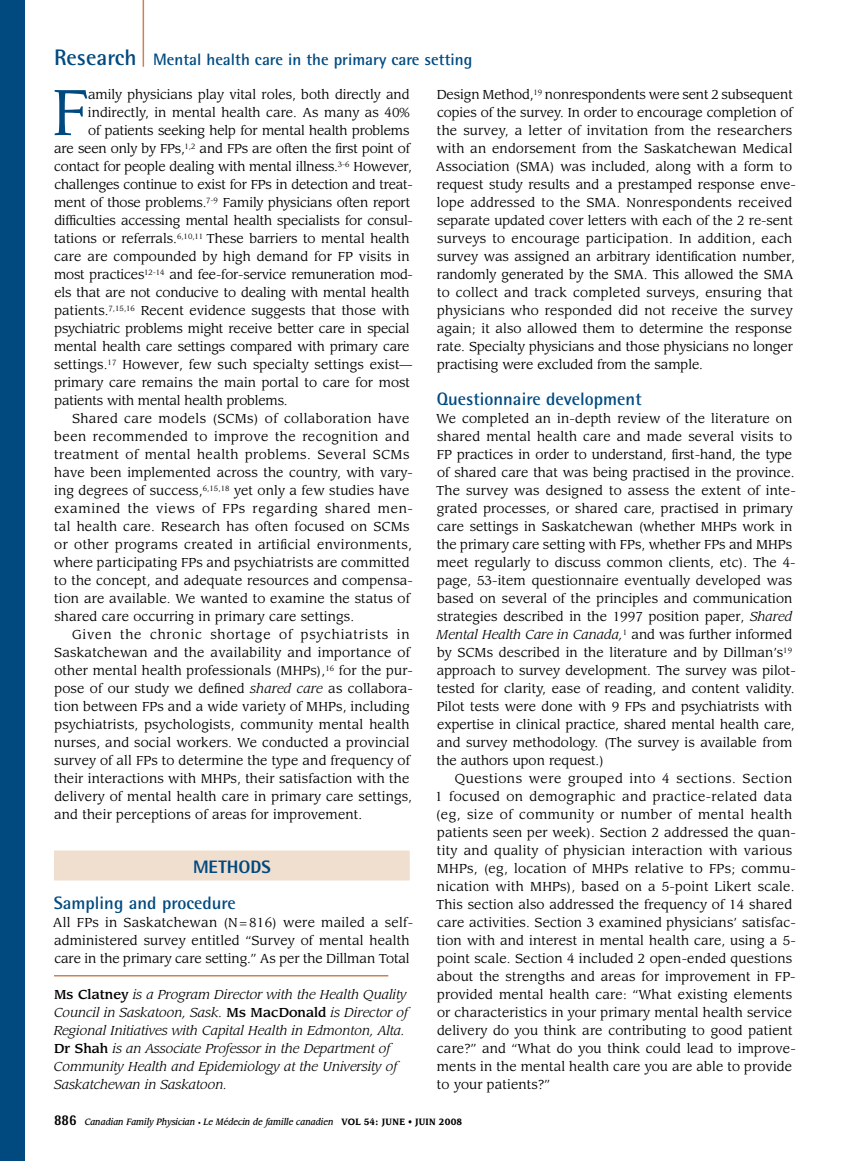
<style>
.page{position:relative;width:851px;height:1161px;background:#fff}
.page>*{position:absolute;margin:0;border:0;box-sizing:border-box;transform-origin:0 0}
.t1{font:63.6px "Leawood Std";color:#004a80}
.t2{font:700 18px "Rotis Semi Sans Std";color:#004a80}
.t3{font:800 18px "Rotis Semi Sans Std";color:#004a80}
.t4{font:700 16.5px "Rotis Semi Sans Std";color:#004a80}
.t5{font:12.75px/18px "Leawood Std";letter-spacing:.01em;color:#000}
.t6{font:12.75px "Leawood Std";letter-spacing:-.015em;color:#000}
.t7{font:italic 12.75px/18px "Leawood Std";color:#000}
.t8{font:12.75px "Leawood Std";letter-spacing:.03em;color:#000}
.t9{font:12.75px "Leawood Std";letter-spacing:.035em;color:#000}
.t10{font:12.75px "Leawood Std";letter-spacing:.05em;color:#000}
.t11{font:12.75px "Leawood Std";letter-spacing:.065em;color:#000}
.t12{font:italic 500 9px "Leawood Std";color:#000;scale:.9 1}
.s1{font-size:22.5px}
.s2{font-style:italic}
.s3{font-weight:500;font-style:normal}
.s4{font-family:"Rotis Semi Sans Std";font-weight:800;font-style:normal;font-size:15px}
.s5{font-style:normal;font-size:6px}
.s6{font-weight:700;font-style:normal}
</style>
<div class="page">
<div style="left:0;top:0;width:24px;height:1161px;background:#004a80"></div>
<hr style="left:142px;top:0;width:2px;height:67px;background:#cb8354">
<div style="left:54px;top:850px;width:356px;height:30px;background:#f0decf"></div>
<hr style="left:54px;top:975px;width:334px;height:1px;background:#cb8354">
<p class="t4" style="left:54px;top:49px;width:420px"><span class="s1">Research</span> Mental health care in the primary care setting</p>
<h1 class="t1" style="left:52px;top:74px;width:38px">F</h1>
<p class="t5" style="left:88px;top:86px;width:323px">amily physicians play vital roles, both directly and</p>
<p class="t5" style="left:435px;top:86px;width:361px">Design Method,<sup>19</sup> nonrespondents were sent 2 subsequent copies of the survey. In order to encourage completion of the survey, a letter of invitation from the researchers with an endorsement from the Saskatchewan Medical Association (SMA) was included, along with a form to request study results and a prestamped response enve&shy;lope addressed to the SMA. Nonrespondents received separate updated cover letters with each of the 2 re-sent surveys to encourage participation. In addition, each survey was assigned an arbitrary identification number, randomly generated by the SMA. This allowed the SMA to collect and track completed surveys, ensuring that physicians who responded did not receive the survey again; it also allowed them to determine the response rate. Specialty physicians and those physicians no longer practising were excluded from the sample.</p>
<h2 class="t2" style="left:437px;top:388px;width:206px">Questionnaire development</h2>
<p class="t5" style="left:436px;top:410px;width:361px">We completed an in-depth review of the literature on shared mental health care and made several visits to FP practices in order to understand, first-hand, the type of shared care that was being practised in the province.<br>The survey was designed to assess the extent of inte&shy;grated processes, or shared care, practised in primary care settings in Saskatchewan (whether MHPs work in the primary care setting with FPs, whether FPs and MHPs meet regularly to discuss common clients, etc). The 4- page, 53-item questionnaire eventually developed was based on several of the principles and communication strategies described in the 1997 position paper, <span class="s2">Shared Mental Health Care in Canada,</span><sup>1</sup> and was further informed by SCMs described in the literature and by Dillman’s<sup>19 </sup>approach to survey development. The survey was pilot&shy;tested for clarity, ease of reading, and content validity.<br>Pilot tests were done with 9 FPs and psychiatrists with expertise in clinical practice, shared mental health care, and survey methodology. (The survey is available from the authors upon request.)</p>
<p class="t5" style="left:435px;top:770px;width:362px;text-indent:20px">Questions were grouped into 4 sections. Section 1 focused on demographic and practice-related data (eg, size of community or number of mental health patients seen per week). Section 2 addressed the quan&shy;tity and quality of physician interaction with various MHPs, (eg, location of MHPs relative to FPs; commu&shy;nication with MHPs), based on a 5-point Likert scale.<br>This section also addressed the frequency of 14 shared care activities. Section 3 examined physicians’ satisfac&shy;tion with and interest in mental health care, using a 5- point scale. Section 4 included 2 open-ended questions about the strengths and areas for improvement in FP&shy;provided mental health care: “What existing elements or characteristics in your primary mental health service delivery do you think are contributing to good patient care?” and “What do you think could lead to improve&shy;ments in the mental health care you are able to provide to your patients?”</p>
<p class="t5" style="left:88px;top:104px;width:323px">indirectly, in mental health care. As many as 40%</p>
<p class="t6" style="left:88px;top:123px;width:323px">of patients seeking help for mental health problems</p>
<p class="t6" style="left:54px;top:141px;width:357px">are seen only by FPs,<sup>1,2</sup> and FPs are often the first point of</p>
<p class="t6" style="left:54px;top:159px;width:359px">contact for people dealing with mental illness.<sup>3-6</sup> However,</p>
<p class="t6" style="left:54px;top:177px;width:360px">challenges continue to exist for FPs in detection and treat-</p>
<p class="t6" style="left:54px;top:195px;width:357px">ment of those problems.<sup>7-9</sup> Family physicians often report</p>
<p class="t6" style="left:54px;top:213px;width:360px">difficulties accessing mental health specialists for consul-</p>
<p class="t5" style="left:54px;top:230px;width:357px">tations or referrals.<sup>6,10,11</sup> These barriers to mental health</p>
<p class="t5" style="left:54px;top:248px;width:357px">care are compounded by high demand for FP visits in</p>
<p class="t6" style="left:54px;top:267px;width:360px">most practices<sup>12-14</sup> and fee-for-service remuneration mod-</p>
<p class="t6" style="left:54px;top:285px;width:356px">els that are not conducive to dealing with mental health</p>
<p class="t5" style="left:54px;top:302px;width:356px">patients.<sup>7,15,16</sup> Recent evidence suggests that those with</p>
<p class="t6" style="left:54px;top:321px;width:357px">psychiatric problems might receive better care in special</p>
<p class="t6" style="left:54px;top:339px;width:357px">mental health care settings compared with primary care</p>
<p class="t5" style="left:54px;top:356px;width:359px">settings.<sup>17</sup> However, few such specialty settings exist—</p>
<p class="t5" style="left:54px;top:374px;width:357px">primary care remains the main portal to care for most</p>
<p class="t6" style="left:54px;top:393px;width:235px">patients with mental health problems.</p>
<p class="t8" style="left:72px;top:411px;width:339px">Shared care models (SCMs) of collaboration have</p>
<p class="t9" style="left:54px;top:429px;width:357px">been recommended to improve the recognition and</p>
<p class="t9" style="left:54px;top:447px;width:356px">treatment of mental health problems. Several SCMs</p>
<p class="t5" style="left:54px;top:464px;width:360px">have been implemented across the country, with vary-</p>
<p class="t5" style="left:54px;top:482px;width:357px">ing degrees of success,<sup>6,15,18</sup> yet only a few studies have</p>
<p class="t10" style="left:54px;top:501px;width:360px">examined the views of FPs regarding shared men-</p>
<p class="t5" style="left:54px;top:518px;width:357px">tal health care. Research has often focused on SCMs</p>
<p class="t8" style="left:54px;top:537px;width:359px">or other programs created in artificial environments,</p>
<p class="t5" style="left:54px;top:554px;width:357px">where participating FPs and psychiatrists are committed</p>
<p class="t5" style="left:54px;top:572px;width:360px">to the concept, and adequate resources and compensa-</p>
<p class="t5" style="left:54px;top:590px;width:357px">tion are available. We wanted to examine the status of</p>
<p class="t5" style="left:54px;top:608px;width:301px">shared care occurring in primary care settings.</p>
<p class="t11" style="left:72px;top:627px;width:339px">Given the chronic shortage of psychiatrists in</p>
<p class="t5" style="left:54px;top:644px;width:357px">Saskatchewan and the availability and importance of</p>
<p class="t5" style="left:54px;top:662px;width:360px">other mental health professionals (MHPs),<sup>16</sup> for the pur-</p>
<p class="t5" style="left:54px;top:680px;width:360px">pose of our study we defined <span class="s2">shared care</span> as collabora-</p>
<p class="t5" style="left:54px;top:698px;width:357px">tion between FPs and a wide variety of MHPs, including</p>
<p class="t5" style="left:54px;top:716px;width:356px">psychiatrists, psychologists, community mental health</p>
<p class="t5" style="left:54px;top:734px;width:357px">nurses, and social workers. We conducted a provincial</p>
<p class="t5" style="left:54px;top:752px;width:357px">survey of all FPs to determine the type and frequency of</p>
<p class="t5" style="left:54px;top:770px;width:357px">their interactions with MHPs, their satisfaction with the</p>
<p class="t5" style="left:54px;top:788px;width:359px">delivery of mental health care in primary care settings,</p>
<p class="t5" style="left:54px;top:806px;width:309px">and their perceptions of areas for improvement.</p>
<h2 class="t3" style="left:193px;top:855px;width:79px">MethodS</h2>
<h2 class="t2" style="left:54px;top:892px;width:183px">Sampling and procedure</h2>
<p class="t5" style="left:53px;top:914px;width:361px">All FPs in Saskatchewan (N=816) were mailed a self&shy;administered survey entitled “Survey of mental health care in the primary care setting.” As per the Dillman Total</p>
<p class="t7" style="left:54px;top:986px;width:355px"><span class="s3">Ms Clatney</span> is a Program Director with the Health Quality Council in Saskatoon, Sask. <span class="s3">Ms MacDonald</span> is Director of Regional Initiatives with Capital Health in Edmonton, Alta.<br><span class="s3">Dr Shah</span> is an Associate Professor in the Department of Community Health and Epidemiology at the University of Saskatchewan in Saskatoon.</p>
<p class="t12" style="left:54px;top:1116px;width:455px"><span class="s4">886</span> Canadian Family Physician <span class="s5">•</span> Le Médecin de famille canadien <span class="s6">VOL 54: JUNE • JUIN 2008</span></p>
</div>
